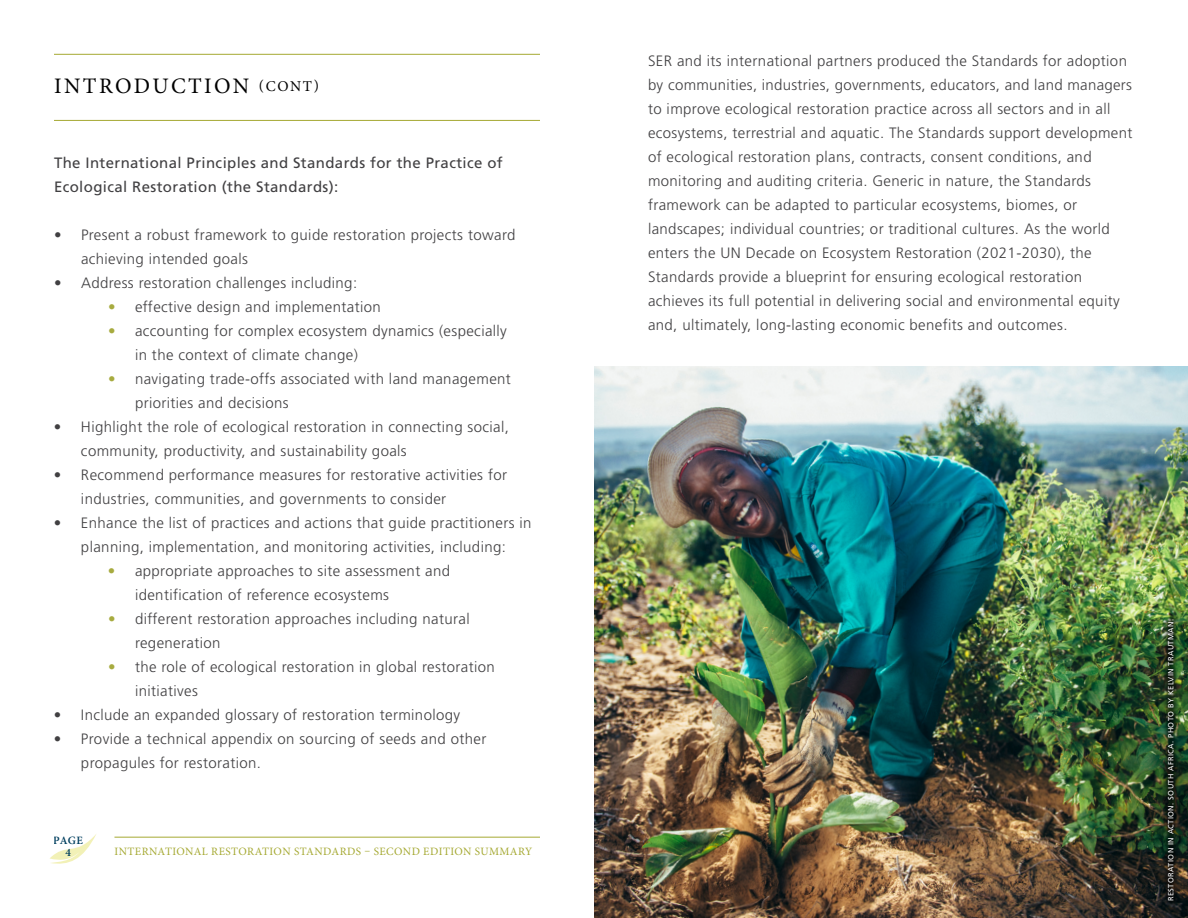
<style>
.page{position:relative;width:1188px;height:918px;background:#fff}
.page>*{position:absolute;margin:0;border:0;box-sizing:border-box;transform-origin:0 0}
.t1{font:22.2px "Minion Pro";letter-spacing:.11em;color:#000}
.t2{font:300 15px/24px "Frutiger LT Std";letter-spacing:.025em;color:#414042}
.t3{font:15px/24px "Frutiger LT Std";letter-spacing:.025em;color:#414042}
.t4{font:11.25px "Minion Pro";letter-spacing:.04em;color:#a5a932}
.t5{font:600 11.25px/12px "Minion Pro";color:#003f5f;text-align:center}
.t6{font:7.5px "Frutiger LT Std";letter-spacing:.05em;color:#fff}
.s1{font-size:15px}
.s2{color:#a7ab3f}
</style>
<div class="page">
<svg style="left:50px;top:834px;width:46px;height:30px"></svg>
<hr style="left:114px;top:837px;width:426px;height:1px;background:#a5a932">
<hr style="left:54px;top:54px;width:486px;height:1px;background:#a5a932">
<hr style="left:54px;top:120px;width:486px;height:1px;background:#a5a932">
<img style="left:594px;top:366px;width:594px;height:552px">
<img style="left:1162px;top:613px;width:17px;height:294px">
<h1 class="t1" style="left:54px;top:72px;width:266px">INTRODUCTION <span class="s1">(CONT)</span></h1>
<p class="t3" style="left:54px;top:151px;width:450px">The International Principles and Standards for the Practice of<br>Ecological Restoration (the Standards):</p>
<p class="t2" style="left:81px;top:223px;width:436px;text-indent:-27px">• Present a robust framework to guide restoration projects toward achieving intended goals</p>
<p class="t2" style="left:54px;top:271px;width:305px">• Address restoration challenges including:</p>
<p class="t2" style="left:108px;top:295px;width:274px"><span class="s2">•</span> effective design and implementation</p>
<p class="t2" style="left:135px;top:319px;width:373px;text-indent:-27px"><span class="s2">•</span> accounting for complex ecosystem dynamics (especially in the context of climate change)</p>
<p class="t2" style="left:135px;top:367px;width:377px;text-indent:-27px"><span class="s2">•</span> navigating trade-offs associated with land management priorities and decisions</p>
<p class="t2" style="left:81px;top:415px;width:430px;text-indent:-27px">• Highlight the role of ecological restoration in connecting social, community, productivity, and sustainability goals</p>
<p class="t2" style="left:81px;top:463px;width:428px;text-indent:-27px">• Recommend performance measures for restorative activities for industries, communities, and governments to consider</p>
<p class="t2" style="left:54px;top:511px;width:479px;text-align:center">• Enhance the list of practices and actions that guide practitioners in planning, implementation, and monitoring activities, including:</p>
<p class="t2" style="left:135px;top:559px;width:317px;text-indent:-27px"><span class="s2">•</span> appropriate approaches to site assessment and identification of reference ecosystems</p>
<p class="t2" style="left:135px;top:607px;width:336px;text-indent:-27px"><span class="s2">•</span> different restoration approaches including natural regeneration</p>
<p class="t2" style="left:135px;top:655px;width:361px;text-indent:-27px"><span class="s2">•</span> the role of ecological restoration in global restoration initiatives</p>
<p class="t2" style="left:54px;top:703px;width:408px">• Include an expanded glossary of restoration terminology</p>
<p class="t2" style="left:81px;top:727px;width:407px;text-indent:-27px">• Provide a technical appendix on sourcing of seeds and other propagules for restoration.</p>
<p class="t5" style="left:54px;top:834px;width:30px">PAGE<br>4</p>
<p class="t4" style="left:115px;top:843px;width:419px">INTERNATIONAL RESTORATION STANDARDS – SECOND EDITION SUMMARY</p>
<p class="t2" style="left:648px;top:49px;width:486px">SER and its international partners produced the Standards for adoption by communities, industries, governments, educators, and land managers to improve ecological restoration practice across all sectors and in all ecosystems, terrestrial and aquatic. The Standards support development of ecological restoration plans, contracts, consent conditions, and monitoring and auditing criteria. Generic in nature, the Standards framework can be adapted to particular ecosystems, biomes, or landscapes; individual countries; or traditional cultures. As the world enters the UN Decade on Ecosystem Restoration (2021-2030), the Standards provide a blueprint for ensuring ecological restoration achieves its full potential in delivering social and environmental equity and, ultimately, long-lasting economic benefits and outcomes.</p>
<p class="t6" style="left:1167px;top:901px;width:284px;rotate:-90deg">RESTORATION IN ACTION. SOUTH AFRICA. PHOTO BY KELVIN TRAUTMAN.</p>
</div>
